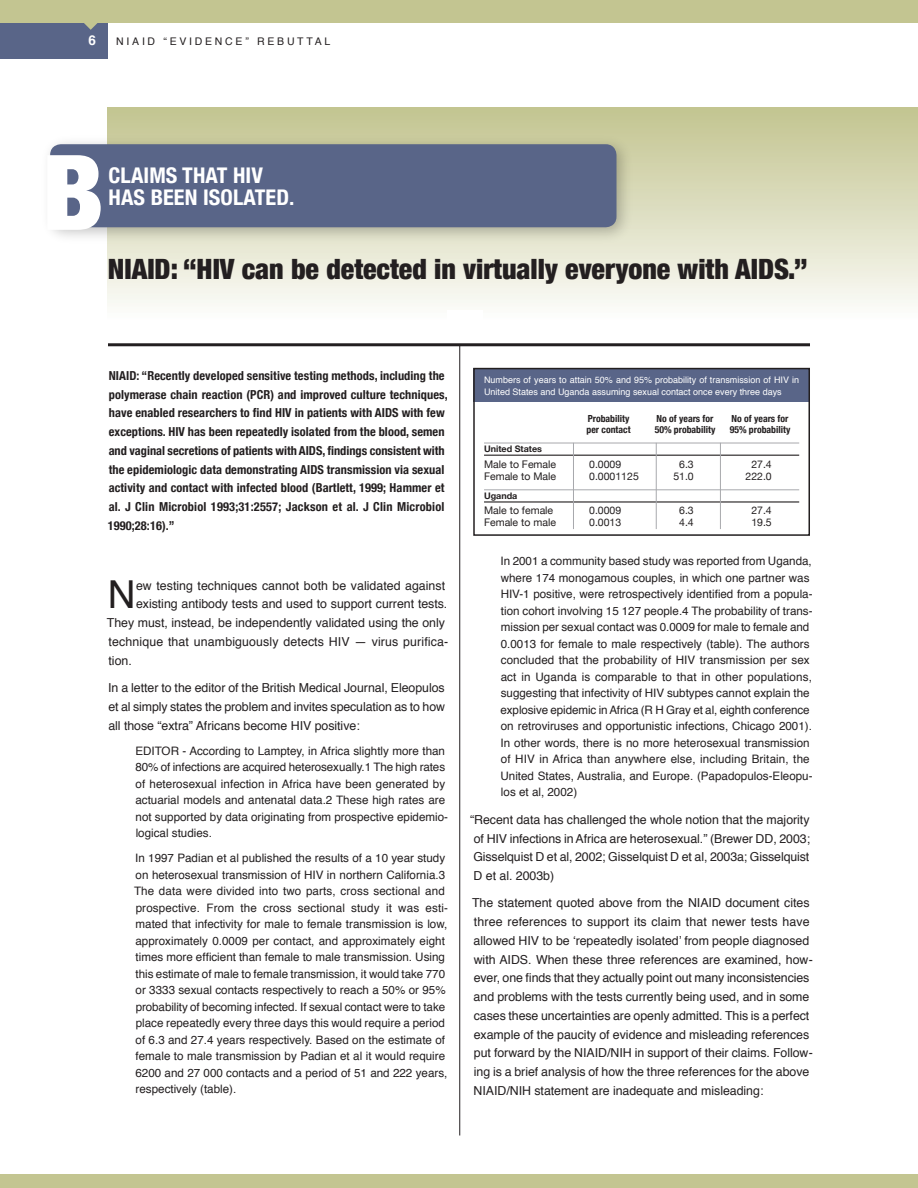
<style>
.page{position:relative;width:918px;height:1188px;background:#fff}
.page>*{position:absolute;margin:0;border:0;box-sizing:border-box;transform-origin:0 0}
.t1{font:900 condensed 104.55px "Helvetica Neue";color:#fff}
.t2{font:38.55px "Helvetica";color:#231f20}
.t3{font:900 condensed 28.05px "Helvetica Neue";color:#231f20}
.t4{font:700 condensed 21.6px/22.5px "Helvetica Neue";letter-spacing:.005em;color:#fff}
.t5{font:700 13.5px "Helvetica";color:#fff}
.t6{font:12.45px/18.8px "Helvetica";letter-spacing:-.005em;color:#231f20;text-align:justify}
.t7{font:700 condensed 12.45px/18.8px "Helvetica Neue";letter-spacing:.005em;color:#231f20}
.t8{font:11.7px/16.5px "Helvetica";color:#231f20}
.t9{font:10.5px "Helvetica Neue";color:#231f20}
.t10{font:10.5px "Helvetica";letter-spacing:.26em;color:#231f20}
.t11{font:700 condensed 9.75px "Helvetica Neue";color:#231f20}
.t12{font:9px/12px "Helvetica";color:#fff}
.t13{font:700 9px "Helvetica Neue";color:#231f20}
</style>
<div class="page">
<div style="left:0;top:22px;width:108px;height:36px;background:#596588"></div>
<div style="left:0;top:0;width:918px;height:22px;background:#c3c591"></div>
<svg style="left:83px;top:22px;width:16px;height:8px"></svg>
<hr style="left:459px;top:108px;width:1px;height:1028px;background:#231f20">
<div style="left:0;top:1175px;width:918px;height:13px;background:#c3c591"></div>
<div style="left:473px;top:368px;width:337px;height:34px;background:#596588"></div>
<div style="left:473px;top:368px;width:337px;height:168px;border:2px solid #231f20"></div>
<div style="left:108px;top:108px;width:810px;height:211px;background:linear-gradient(to bottom,#c2c38f,#fcfcf9)"></div>
<div style="left:40px;top:134px;width:594px;height:111px;background:#000;opacity:.25"></div>
<div style="left:50px;top:144px;width:567px;height:83px;background:#596588"></div>
<hr style="left:484px;top:443px;width:315px;height:1px;background:#a8a9ad">
<hr style="left:484px;top:455px;width:315px;height:1px;background:#231f20">
<hr style="left:484px;top:490px;width:315px;height:1px;background:#a8a9ad">
<hr style="left:484px;top:501px;width:315px;height:2px;background:#231f20">
<hr style="left:656px;top:443px;width:1px;height:86px;background:#a8a9ad">
<hr style="left:720px;top:443px;width:1px;height:86px;background:#a8a9ad">
<hr style="left:573px;top:443px;width:1px;height:86px;background:#a8a9ad">
<div style="left:447px;top:310px;width:35px;height:34px;background:#fff"></div>
<hr style="left:108px;top:343px;width:702px;height:3px;background:#231f20">
<p class="t5" style="left:88px;top:31px;width:9px">6</p>
<p class="t10" style="left:116px;top:34px;width:216px">NIAID “EVIDENCE” REBUTTAL</p>
<h1 class="t1" style="left:42px;top:128px;width:63px">B</h1>
<h3 class="t4" style="left:109px;top:164px;width:187px">CLAIMS THAT HIV<br>HAS BEEN ISOLATED.</h3>
<h3 class="t3" style="left:108px;top:252px;width:701px">NIAID: “HIV can be detected in virtually everyone with AIDS.”</h3>
<p class="t7" style="left:108px;top:366px;width:341px">NIAID: “Recently developed sensitive testing methods, including the polymerase chain reaction (PCR) and improved culture techniques, have enabled researchers to find HIV in patients with AIDS with few exceptions. HIV has been repeatedly isolated from the blood, semen and vaginal secretions of patients with AIDS, findings consistent with the epidemiologic data demonstrating AIDS transmission via sexual activity and contact with infected blood (Bartlett, 1999; Hammer et al. J Clin Microbiol 1993;31:2557; Jackson et al. J Clin Microbiol 1990;28:16).”</p>
<h2 class="t2" style="left:108px;top:569px;width:29px">N</h2>
<p class="t6" style="left:136px;top:577px;width:311px">ew testing techniques cannot both be validated against</p>
<p class="t6" style="left:136px;top:595px;width:313px">existing antibody tests and used to support current tests.</p>
<p class="t6" style="left:107px;top:614px;width:340px">They must, instead, be independently validated using the only</p>
<p class="t6" style="left:109px;top:633px;width:341px">technique that unambiguously detects HIV — virus purifica-</p>
<p class="t6" style="left:109px;top:652px;width:25px">tion.</p>
<p class="t6" style="left:108px;top:679px;width:338px">In a letter to the editor of the British Medical Journal, Eleopulos et al simply states the problem and invites speculation as to how all those “extra” Africans become HIV positive:</p>
<p class="t8" style="left:135px;top:743px;width:314px">EDITOR - According to Lamptey, in Africa slightly more than 80% of infections are acquired heterosexually.1 The high rates of heterosexual infection in Africa have been generated by actuarial models and antenatal data.2 These high rates are not supported by data originating from prospective epidemio&shy;logical studies.</p>
<p class="t8" style="left:134px;top:851px;width:316px">In 1997 Padian et al published the results of a 10 year study on heterosexual transmission of HIV in northern California.3<br>The data were divided into two parts, cross sectional and prospective. From the cross sectional study it was esti&shy;mated that infectivity for male to female transmission is low, approximately 0.0009 per contact, and approximately eight times more efficient than female to male transmission. Using this estimate of male to female transmission, it would take 770 or 3333 sexual contacts respectively to reach a 50% or 95% probability of becoming infected. If sexual contact were to take place repeatedly every three days this would require a period of 6.3 and 27.4 years respectively. Based on the estimate of female to male transmission by Padian et al it would require 6200 and 27 000 contacts and a period of 51 and 222 years, respectively (table).</p>
<p class="t12" style="left:484px;top:374px;width:317px">Numbers of years to attain 50% and 95% probability of transmission of HIV in<br>United States and Uganda assuming sexual contact once every three days</p>
<p class="t11" style="left:588px;top:413px;width:43px">Probability</p>
<p class="t11" style="left:657px;top:413px;width:58px">No of years for</p>
<p class="t11" style="left:732px;top:413px;width:58px">No of years for</p>
<p class="t11" style="left:587px;top:424px;width:46px">per contact</p>
<p class="t11" style="left:655px;top:424px;width:62px">50% probability</p>
<p class="t11" style="left:730px;top:424px;width:62px">95% probability</p>
<p class="t13" style="left:484px;top:444px;width:60px">United States</p>
<p class="t9" style="left:484px;top:458px;width:74px">Male to Female</p>
<p class="t9" style="left:589px;top:458px;width:34px">0.0009</p>
<p class="t9" style="left:679px;top:458px;width:16px">6.3</p>
<p class="t9" style="left:751px;top:458px;width:22px">27.4</p>
<p class="t9" style="left:484px;top:470px;width:74px">Female to Male</p>
<p class="t9" style="left:589px;top:470px;width:51px">0.0001125</p>
<p class="t9" style="left:673px;top:470px;width:22px">51.0</p>
<p class="t9" style="left:746px;top:470px;width:28px">222.0</p>
<p class="t13" style="left:484px;top:490px;width:35px">Uganda</p>
<p class="t9" style="left:484px;top:504px;width:71px">Male to female</p>
<p class="t9" style="left:589px;top:504px;width:34px">0.0009</p>
<p class="t9" style="left:679px;top:504px;width:16px">6.3</p>
<p class="t9" style="left:751px;top:504px;width:22px">27.4</p>
<p class="t9" style="left:484px;top:516px;width:73px">Female to male</p>
<p class="t9" style="left:589px;top:516px;width:34px">0.0013</p>
<p class="t9" style="left:679px;top:516px;width:16px">4.4</p>
<p class="t9" style="left:751px;top:516px;width:22px">19.5</p>
<p class="t8" style="left:500px;top:554px;width:314px">In 2001 a community based study was reported from Uganda, where 174 monogamous couples, in which one partner was HIV-1 positive, were retrospectively identified from a popula&shy;tion cohort involving 15 127 people.4 The probability of trans&shy;mission per sexual contact was 0.0009 for male to female and 0.0013 for female to male respectively (table). The authors concluded that the probability of HIV transmission per sex act in Uganda is comparable to that in other populations, suggesting that infectivity of HIV subtypes cannot explain the explosive epidemic in Africa (R H Gray et al, eighth conference on retroviruses and opportunistic infections, Chicago 2001).<br>In other words, there is no more heterosexual transmission of HIV in Africa than anywhere else, including Britain, the United States, Australia, and Europe. (Papadopulos-Eleopu&shy;los et al, 2002)</p>
<p class="t6" style="left:470px;top:811px;width:342px">“Recent data has challenged the whole notion that the majority of HIV infections in Africa are heterosexual.” (Brewer DD, 2003; Gisselquist D et al, 2002; Gisselquist D et al, 2003a; Gisselquist D et al. 2003b)</p>
<p class="t6" style="left:472px;top:895px;width:342px;text-align:left">The statement quoted above from the NIAID document cites three references to support its claim that newer tests have allowed HIV to be ʻrepeatedly isolatedʼ from people diagnosed with AIDS. When these three references are examined, how&shy;ever, one finds that they actually point out many inconsistencies and problems with the tests currently being used, and in some cases these uncertainties are openly admitted. This is a perfect example of the paucity of evidence and misleading references put forward by the NIAID/NIH in support of their claims. Follow&shy;ing is a brief analysis of how the three references for the above NIAID/NIH statement are inadequate and misleading:</p>
</div>
